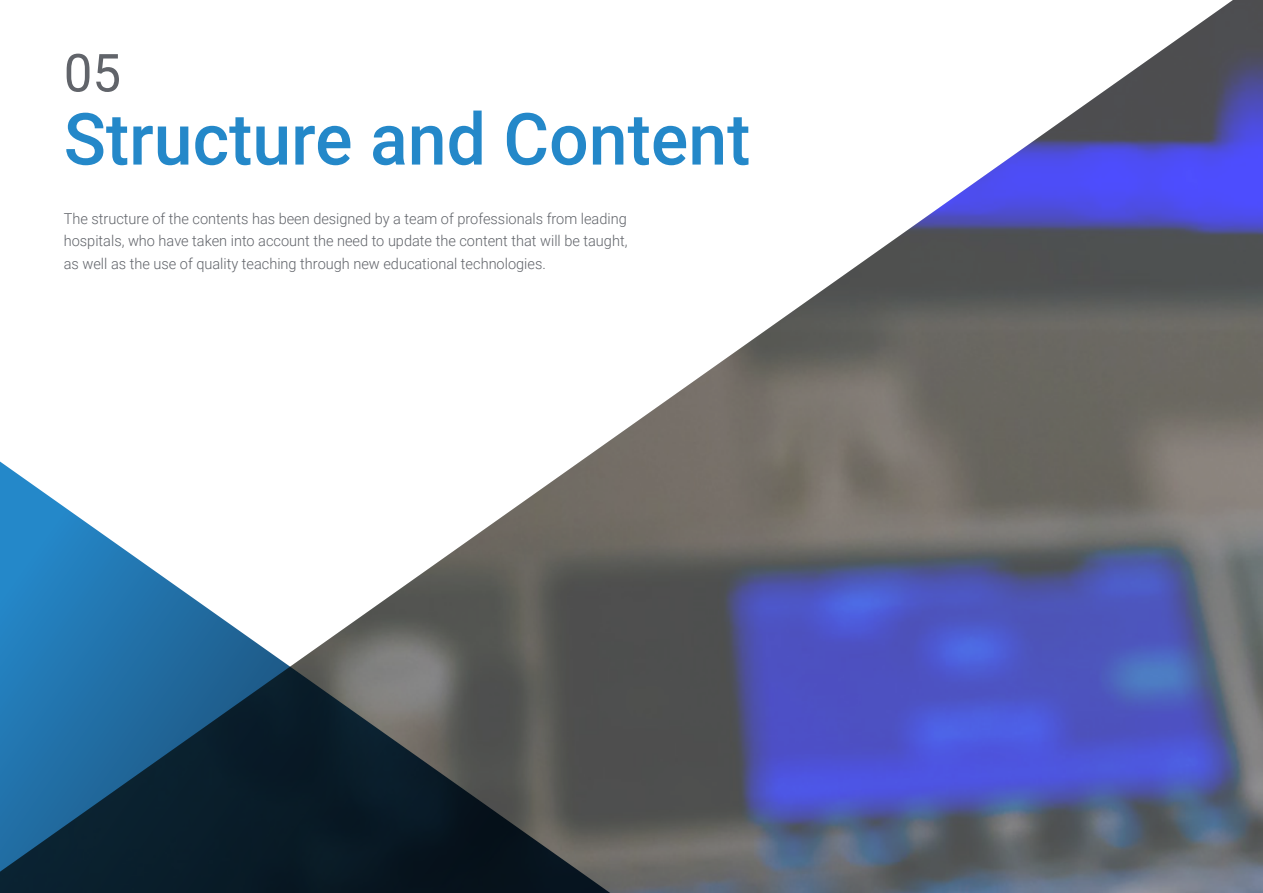
<style>
.page{position:relative;width:1263px;height:893px;background:#fff}
.page>*{position:absolute;margin:0;border:0;box-sizing:border-box;transform-origin:0 0}
.t1{font:500 72px "Roboto";color:#2488c9}
.t2{font:52.5px "Roboto";color:#61646a}
.t3{font:300 15px/22.5px "Roboto";color:#61646a;text-align:justify}
</style>
<div class="page">
<img style="left:602px;top:0;width:661px;height:893px">
<svg style="left:0;top:446px;width:640px;height:447px"></svg>
<h2 class="t2" style="left:64px;top:36px;width:59px">05</h2>
<h1 class="t1" style="left:64px;top:89px;width:688px">Structure and Content</h1>
<p class="t3" style="left:64px;top:207px;width:565px">The structure of the contents has been designed by a team of professionals from leading hospitals, who have taken into account the need to update the content that will be taught, as well as the use of quality teaching through new educational technologies.</p>
</div>
